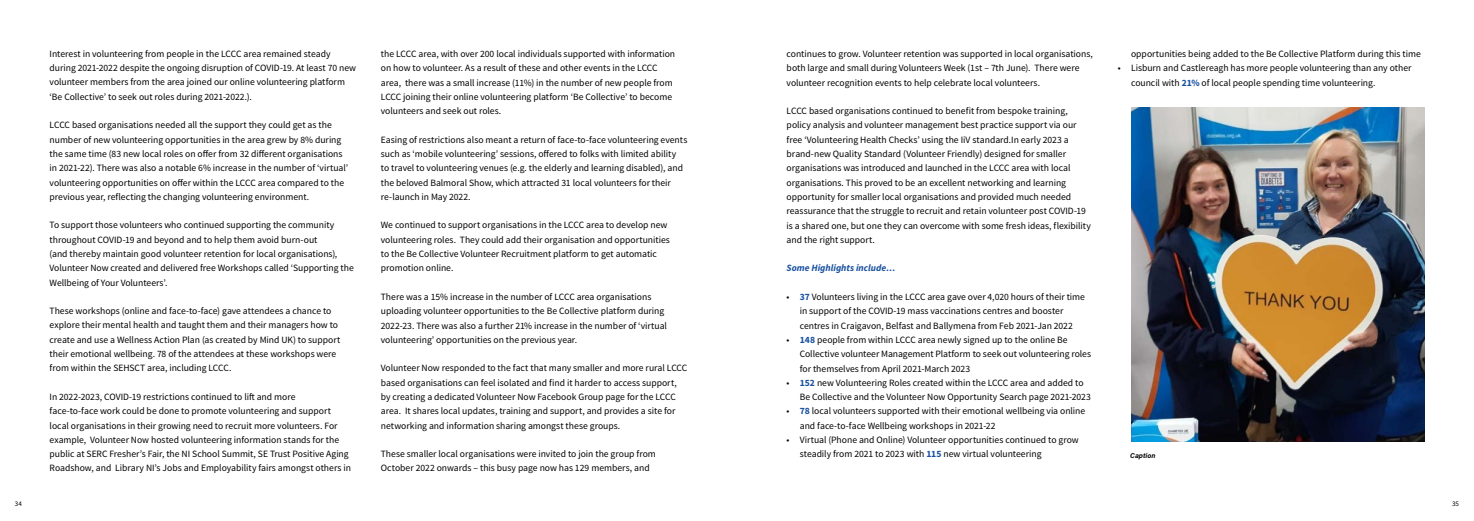
<style>
.page{position:relative;width:1474px;height:521px;background:#fff}
.page>*{position:absolute;margin:0;border:0;box-sizing:border-box;transform-origin:0 0}
.t1{font:9.62px/14.3px "Source Sans Pro";color:#000}
.t2{font:italic 700 9.62px "Source Sans Pro";color:#1951a0}
.t3{font:italic 700 7px "Acumin Pro";color:#000}
.t4{font:7px "Source Sans Pro";color:#000}
.s1{font-weight:700;color:#1951a0}
</style>
<div class="page">
<img style="left:1131px;top:108px;width:293px;height:333px">
<p class="t1" style="left:50px;top:47px;width:308px">Interest in volunteering from people in the LCCC area remained steady during 2021-2022 despite the ongoing disruption of COVID-19. At least 70 new volunteer members from the area joined our online volunteering platform ‘Be Collective’ to seek out roles during 2021-2022.).</p>
<p class="t1" style="left:50px;top:118px;width:300px">LCCC based organisations needed all the support they could get as the number of new volunteering opportunities in the area grew by 8% during the same time (83 new local roles on offer from 32 different organisations in 2021-22). There was also a notable 6% increase in the number of ‘virtual’ volunteering opportunities on offer within the LCCC area compared to the previous year, reflecting the changing volunteering environment.</p>
<p class="t1" style="left:50px;top:218px;width:306px">To support those volunteers who continued supporting the community throughout COVID-19 and beyond and to help them avoid burn-out<br>(and thereby maintain good volunteer retention for local organisations), Volunteer Now created and delivered free Workshops called ‘Supporting the Wellbeing of Your Volunteers’.</p>
<p class="t1" style="left:50px;top:304px;width:292px">These workshops (online and face-to-face) gave attendees a chance to explore their mental health and taught them and their managers how to create and use a Wellness Action Plan (as created by Mind UK) to support their emotional wellbeing. 78 of the attendees at these workshops were from within the SEHSCT area, including LCCC.</p>
<p class="t1" style="left:50px;top:390px;width:303px">In 2022-2023, COVID-19 restrictions continued to lift and more<br>face-to-face work could be done to promote volunteering and support local organisations in their growing need to recruit more volunteers. For example, Volunteer Now hosted volunteering information stands for the public at SERC Fresher’s Fair, the NI School Summit, SE Trust Positive Aging Roadshow, and Library NI’s Jobs and Employability fairs amongst others in</p>
<p class="t1" style="left:381px;top:47px;width:296px">the LCCC area, with over 200 local individuals supported with information on how to volunteer. As a result of these and other events in the LCCC area, there was a small increase (11%) in the number of new people from LCCC joining their online volunteering platform ‘Be Collective’ to become volunteers and seek out roles.</p>
<p class="t1" style="left:381px;top:133px;width:308px">Easing of restrictions also meant a return of face-to-face volunteering events such as ‘mobile volunteering’ sessions, offered to folks with limited ability<br>to travel to volunteering venues (e.g. the elderly and learning disabled), and the beloved Balmoral Show, which attracted 31 local volunteers for their re-launch in May 2022.</p>
<p class="t1" style="left:381px;top:218px;width:290px">We continued to support organisations in the LCCC area to develop new volunteering roles. They could add their organisation and opportunities to the Be Collective Volunteer Recruitment platform to get automatic promotion online.</p>
<p class="t1" style="left:381px;top:290px;width:287px">There was a 15% increase in the number of LCCC area organisations uploading volunteer opportunities to the Be Collective platform during 2022-23. There was also a further 21% increase in the number of ‘virtual volunteering’ opportunities on the previous year.</p>
<p class="t1" style="left:381px;top:361px;width:308px">Volunteer Now responded to the fact that many smaller and more rural LCCC based organisations can feel isolated and find it harder to access support, by creating a dedicated Volunteer Now Facebook Group page for the LCCC area. It shares local updates, training and support, and provides a site for networking and information sharing amongst these groups.</p>
<p class="t1" style="left:381px;top:447px;width:276px">These smaller local organisations were invited to join the group from<br>October 2022 onwards – this busy page now has 129 members, and</p>
<p class="t1" style="left:786px;top:47px;width:308px">continues to grow. Volunteer retention was supported in local organisations, both large and small during Volunteers Week (1st – 7th June). There were volunteer recognition events to help celebrate local volunteers.</p>
<p class="t1" style="left:786px;top:104px;width:306px">LCCC based organisations continued to benefit from bespoke training, policy analysis and volunteer management best practice support via our free ‘Volunteering Health Checks’ using the IiV standard.In early 2023 a brand-new Quality Standard (Volunteer Friendly) designed for smaller organisations was introduced and launched in the LCCC area with local organisations. This proved to be an excellent networking and learning opportunity for smaller local organisations and provided much needed reassurance that the struggle to recruit and retain volunteer post COVID-19 is a shared one, but one they can overcome with some fresh ideas, flexibility and the right support.</p>
<p class="t2" style="left:786px;top:262px;width:110px">Some Highlights include…</p>
<p class="t1" style="left:799px;top:290px;width:287px;text-indent:-13px">• <span class="s1">37</span> Volunteers living in the LCCC area gave over 4,020 hours of their time in support of the COVID-19 mass vaccinations centres and booster centres in Craigavon, Belfast and Ballymena from Feb 2021-Jan 2022</p>
<p class="t1" style="left:799px;top:333px;width:293px;text-indent:-13px">• <span class="s1">148</span> people from within LCCC area newly signed up to the online Be<br>Collective volunteer Management Platform to seek out volunteering roles for themselves from April 2021-March 2023</p>
<p class="t1" style="left:799px;top:376px;width:292px;text-indent:-13px">• <span class="s1">152</span> new Volunteering Roles created within the LCCC area and added to<br>Be Collective and the Volunteer Now Opportunity Search page 2021-2023</p>
<p class="t1" style="left:799px;top:404px;width:287px;text-indent:-13px">• <span class="s1">78</span> local volunteers supported with their emotional wellbeing via online and face-to-face Wellbeing workshops in 2021-22</p>
<p class="t1" style="left:799px;top:433px;width:280px;text-indent:-13px">• Virtual (Phone and Online) Volunteer opportunities continued to grow steadily from 2021 to 2023 with <span class="s1">115</span> new virtual volunteering</p>
<p class="t1" style="left:1131px;top:47px;width:291px">opportunities being added to the Be Collective Platform during this time</p>
<p class="t1" style="left:1131px;top:61px;width:282px;text-indent:-13px">• Lisburn and Castlereagh has more people volunteering than any other council with <span class="s1">21%</span> of local people spending time volunteering.</p>
<p class="t3" style="left:1130px;top:450px;width:27px">Caption</p>
<p class="t4" style="left:15px;top:499px;width:9px">34</p>
<p class="t4" style="left:1451px;top:499px;width:9px">35</p>
</div>
